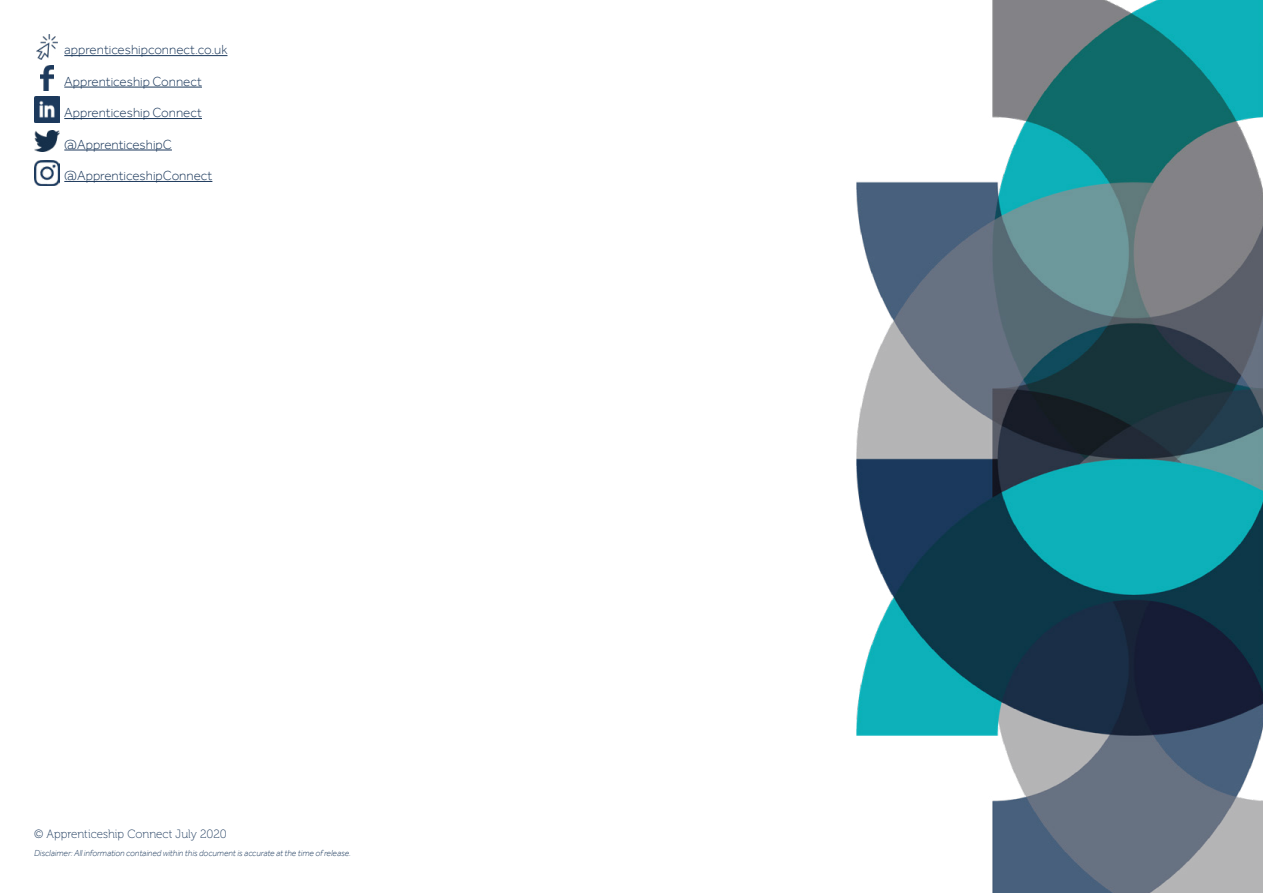
<style>
.page{position:relative;width:1263px;height:893px;background:#fff}
.page>*{position:absolute;margin:0;border:0;box-sizing:border-box;transform-origin:0 0}
.t1{font:300 13.5px "Effra";color:#1c395c}
.t2{font:12px "Museo 100";color:#1c395c}
.t3{font:italic 300 9px "Effra";color:#1c395c}
</style>
<div class="page">
<img style="left:857px;top:0;width:406px;height:893px">
<img style="left:36px;top:34px;width:21px;height:26px">
<img style="left:40px;top:65px;width:13px;height:26px">
<img style="left:34px;top:97px;width:26px;height:25px">
<img style="left:34px;top:131px;width:26px;height:21px">
<img style="left:34px;top:160px;width:26px;height:25px">
<hr style="left:64px;top:55px;width:163px;height:1px;background:#1c395c">
<hr style="left:64px;top:87px;width:138px;height:1px;background:#1c395c">
<hr style="left:64px;top:118px;width:138px;height:1px;background:#1c395c">
<hr style="left:64px;top:150px;width:108px;height:1px;background:#1c395c">
<hr style="left:64px;top:181px;width:148px;height:1px;background:#1c395c">
<p class="t1" style="left:64px;top:42px;width:165px">apprenticeshipconnect.co.uk</p>
<p class="t1" style="left:64px;top:73px;width:139px">Apprenticeship Connect</p>
<p class="t1" style="left:64px;top:105px;width:139px">Apprenticeship Connect</p>
<p class="t1" style="left:64px;top:136px;width:109px">@ApprenticeshipC</p>
<p class="t1" style="left:64px;top:168px;width:150px">@ApprenticeshipConnect</p>
<p class="t2" style="left:34px;top:828px;width:194px">© Apprenticeship Connect July 2020</p>
<p class="t3" style="left:34px;top:848px;width:319px">Disclaimer: All information contained within this document is accurate at the time of release.</p>
</div>
